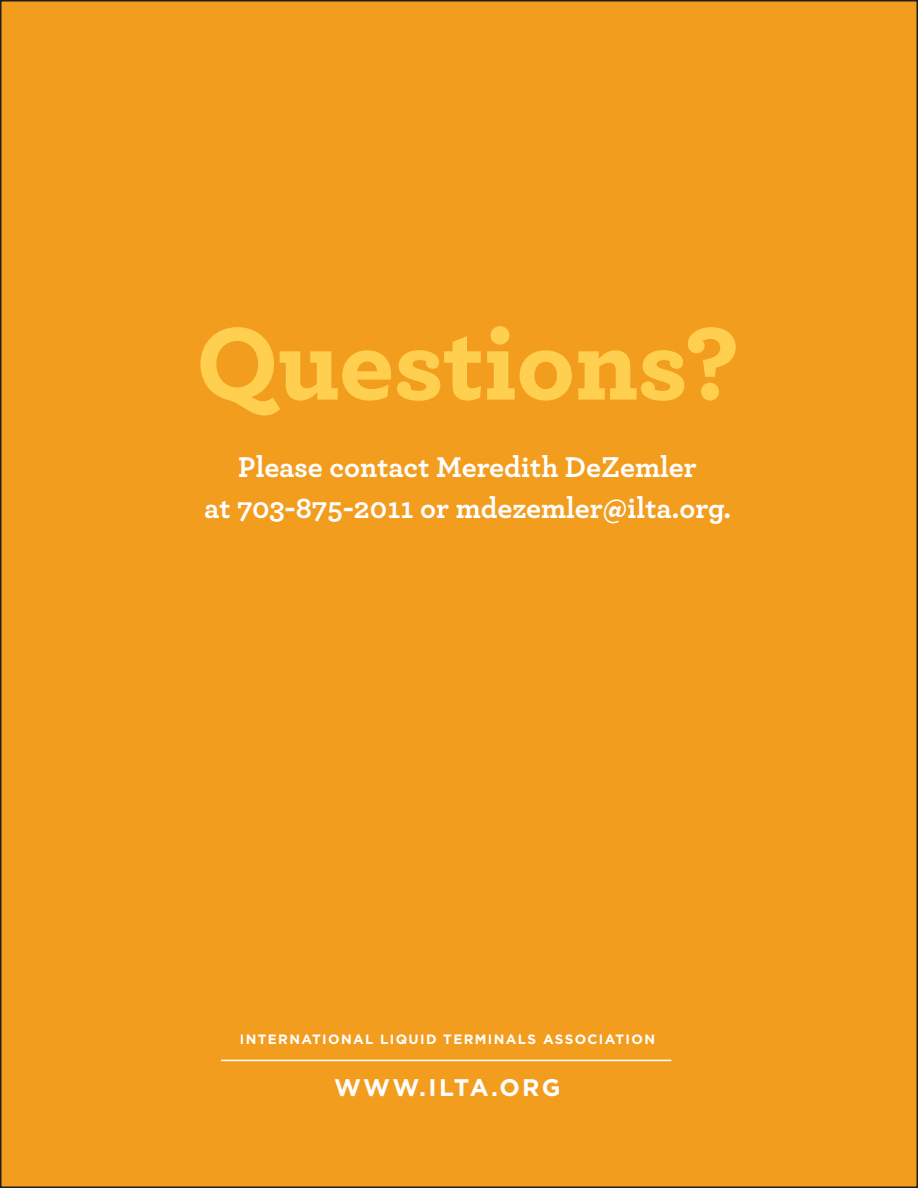
<style>
.page{position:relative;width:918px;height:1188px;background:#fff}
.page>*{position:absolute;margin:0;border:0;box-sizing:border-box;transform-origin:0 0}
.t1{font:900 108px "Archer";color:#ffd04f}
.t2{font:700 30px/41.1px "Archer";color:#fff;text-align:center}
.t3{font:700 24px "Gotham";letter-spacing:.09em;color:#fff}
.t4{font:700 13.5px "Gotham";letter-spacing:.1em;color:#fff}
</style>
<div class="page">
<div style="left:1px;top:1px;width:916px;height:1186px;background:#f39d1f"></div>
<hr style="left:221px;top:1060px;width:450px;height:1px;background:#fff">
<h1 class="t1" style="left:197px;top:278px;width:544px">Questions?</h1>
<p class="t2" style="left:204px;top:444px;width:529px">Please contact Meredith DeZemler<br>at 703-875-2011 or mdezemler@ilta.org.</p>
<p class="t4" style="left:240px;top:1030px;width:417px">INTERNATIONAL LIQUID TERMINALS ASSOCIATION</p>
<p class="t3" style="left:334px;top:1071px;width:228px">WWW.ILTA.ORG</p>
</div>
